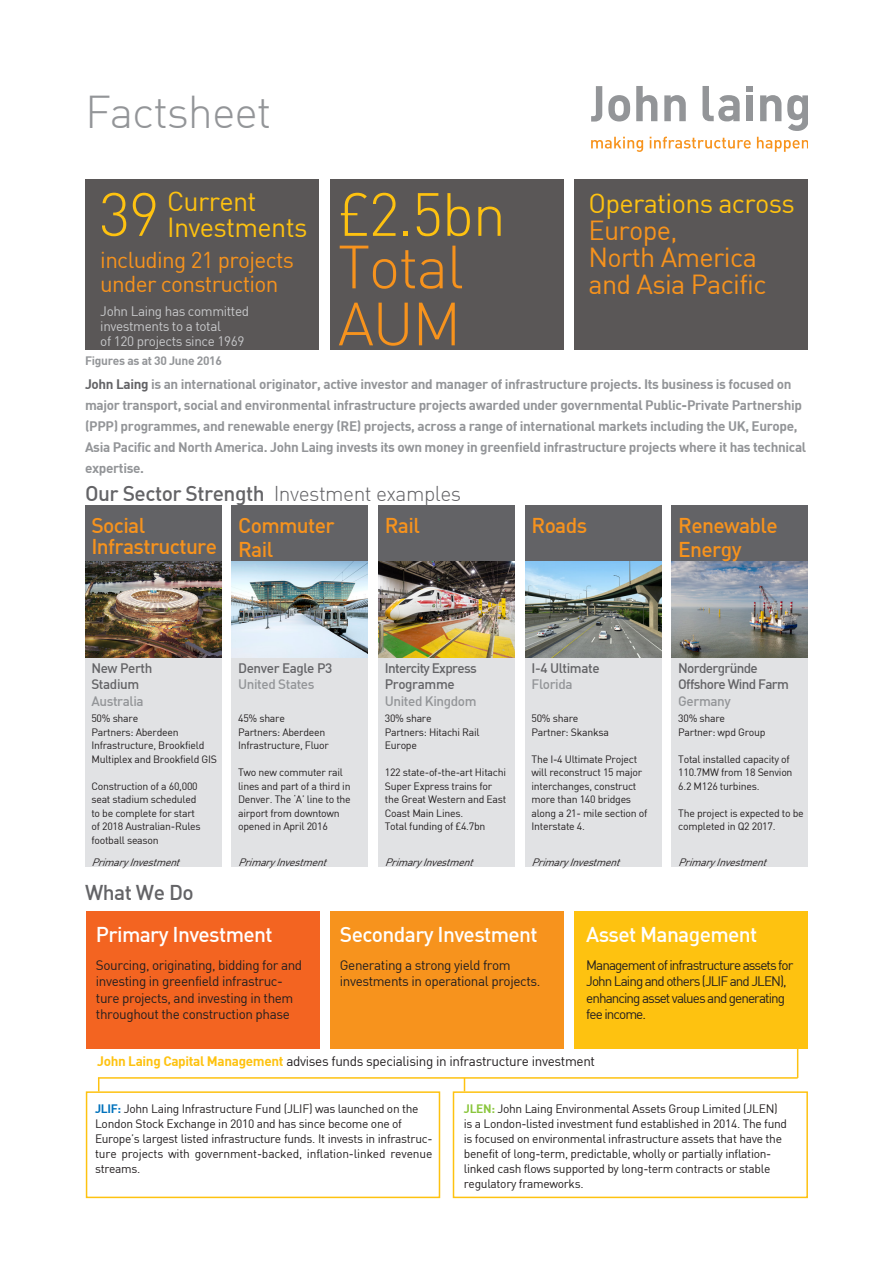
<style>
.page{position:relative;width:893px;height:1263px;background:#fff}
.page>*{position:absolute;margin:0;border:0;box-sizing:border-box;transform-origin:0 0}
.t1{font:300 60px "DIN";color:#fec210}
.t2{font:300 60px/57px "DIN";letter-spacing:-.025em;color:#f7931d}
.t3{font:300 45px "DIN";letter-spacing:-.025em;color:#939598}
.t4{font:27px "DIN";letter-spacing:-.025em;color:#fec210}
.t5{font:27px/27px "DIN";letter-spacing:-.025em;color:#f7931d}
.t6{font:22.5px/24px "DIN";letter-spacing:-.03em;color:#f7931d}
.t7{font:500 21px/24px "DIN";letter-spacing:-.03em;color:#f7931d}
.t8{font:500 21px "DIN";letter-spacing:-.03em;color:#fff}
.t9{font:300 21px "DIN";letter-spacing:-.025em;color:#636366}
.t10{font:500 21px "DIN";letter-spacing:-.025em;color:#636366}
.t11{font:700 13.5px/21px "DIN";letter-spacing:-.025em;color:#939598}
.t12{font:13.5px/16.5px "DIN";letter-spacing:-.03em;color:#231f20}
.t13{font:13.5px/16.5px "DIN";letter-spacing:-.07em;color:#231f20}
.t14{font:13.5px/15px "DIN";letter-spacing:-.03em;color:#c7c8ca}
.t15{font:500 13.5px "DIN";letter-spacing:-.03em;color:#636366}
.t16{font:500 13.5px "DIN";letter-spacing:-.03em;color:#939598}
.t17{font:500 13.5px/16.5px "DIN";letter-spacing:-.05em;color:#636366}
.t18{font:12px/15px "DIN";letter-spacing:-.025em;color:#231f20;text-align:justify}
.t19{font:700 12px "DIN";letter-spacing:-.025em;color:#939598}
.t20{font:10.5px/13.5px "DIN";letter-spacing:-.025em;color:#231f20}
.t21{font:italic 10.5px "DIN";color:#231f20}
.s1{color:#636366}
.s2{font-weight:500}
.s3{font-weight:700;color:#fec210}
.s4{font-weight:700;color:#0072bc}
.s5{font-weight:700;color:#8bc63e}
</style>
<div class="page">
<div style="left:453px;top:1091px;width:355px;height:107px;background:#fff;border:2px solid #fec210"></div>
<div style="left:86px;top:1091px;width:354px;height:107px;background:#fff;border:2px solid #fec210"></div>
<div style="left:85px;top:505px;width:136px;height:60px;background:#636366"></div>
<svg style="left:591px;top:86px;width:11px;height:36px"></svg>
<svg style="left:608px;top:95px;width:22px;height:26px"></svg>
<svg style="left:636px;top:86px;width:21px;height:35px"></svg>
<svg style="left:664px;top:95px;width:22px;height:26px"></svg>
<svg style="left:702px;top:86px;width:38px;height:35px"></svg>
<svg style="left:760px;top:95px;width:21px;height:26px"></svg>
<svg style="left:787px;top:95px;width:21px;height:36px"></svg>
<svg style="left:746px;top:86px;width:7px;height:5px"></svg>
<div style="left:746px;top:95px;width:7px;height:26px;background:#939598"></div>
<svg style="left:591px;top:137px;width:52px;height:15px"></svg>
<svg style="left:650px;top:137px;width:101px;height:12px"></svg>
<svg style="left:757px;top:137px;width:51px;height:15px"></svg>
<div style="left:85px;top:180px;width:234px;height:170px;background:#5a5757"></div>
<div style="left:574px;top:180px;width:234px;height:170px;background:#5a5757"></div>
<div style="left:330px;top:180px;width:233px;height:170px;background:#5a5757"></div>
<div style="left:85px;top:573px;width:136px;height:294px;background:#e1e2e4"></div>
<img style="left:85px;top:562px;width:136px;height:96px">
<div style="left:232px;top:505px;width:136px;height:60px;background:#636366"></div>
<div style="left:232px;top:565px;width:136px;height:302px;background:#e1e2e4"></div>
<div style="left:378px;top:505px;width:136px;height:60px;background:#636366"></div>
<div style="left:378px;top:573px;width:136px;height:294px;background:#e1e2e4"></div>
<img style="left:378px;top:562px;width:136px;height:96px">
<div style="left:525px;top:505px;width:136px;height:60px;background:#636366"></div>
<div style="left:525px;top:573px;width:136px;height:294px;background:#e1e2e4"></div>
<img style="left:525px;top:562px;width:136px;height:96px">
<div style="left:672px;top:505px;width:136px;height:60px;background:#636366"></div>
<div style="left:672px;top:573px;width:136px;height:294px;background:#e1e2e4"></div>
<img style="left:672px;top:562px;width:136px;height:96px">
<div style="left:86px;top:911px;width:234px;height:138px;background:#f36421"></div>
<div style="left:330px;top:911px;width:233px;height:138px;background:#f7931d"></div>
<div style="left:574px;top:911px;width:234px;height:138px;background:#fec210"></div>
<hr style="left:98px;top:1077px;width:700px;height:2px;background:#fec210">
<svg style="left:98px;top:1079px;width:1px;height:12px"></svg>
<svg style="left:464px;top:1079px;width:1px;height:12px"></svg>
<hr style="left:797px;top:1034px;width:1px;height:44px;background:#fec210">
<img style="left:232px;top:562px;width:136px;height:96px">
<p class="t3" style="left:85px;top:84px;width:188px">Factsheet</p>
<p class="t4" style="left:167px;top:185px;width:91px">Current</p>
<p class="t4" style="left:167px;top:210px;width:142px">Investments</p>
<p class="t1" style="left:99px;top:177px;width:62px">39</p>
<p class="t1" style="left:338px;top:177px;width:170px">£2.5bn</p>
<p class="t2" style="left:338px;top:238px;width:128px">Total<br>AUM</p>
<p class="t6" style="left:100px;top:248px;width:195px">including 21 projects under construction</p>
<p class="t14" style="left:100px;top:303px;width:150px">John Laing has committed</p>
<p class="t14" style="left:100px;top:318px;width:146px">investments to a total<br>of 120 projects since 1969</p>
<p class="t19" style="left:85px;top:353px;width:138px">Figures as at 30 June 2016</p>
<p class="t4" style="left:588px;top:186px;width:208px">Operations across</p>
<p class="t5" style="left:588px;top:216px;width:91px">Europe,</p>
<p class="t5" style="left:588px;top:243px;width:180px">North America and Asia Pacific</p>
<p class="t11" style="left:85px;top:373px;width:723px"><span class="s1">John Laing</span> is an international originator, active investor and manager of infrastructure projects. Its business is focused on major transport, social and environmental infrastructure projects awarded under governmental Public-Private Partnership (PPP) programmes, and renewable energy (RE) projects, across a range of international markets including the UK, Europe, Asia Pacific and North America. John Laing invests its own money in greenfield infrastructure projects where it has technical</p>
<p class="t11" style="left:85px;top:457px;width:61px">expertise.</p>
<p class="t9" style="left:85px;top:481px;width:378px"><span class="s2">Our Sector Strength</span> Investment examples</p>
<p class="t7" style="left:91px;top:512px;width:55px">Social</p>
<p class="t7" style="left:91px;top:533px;width:127px">Infrastructure</p>
<p class="t7" style="left:238px;top:512px;width:98px">Commuter<br>Rail</p>
<p class="t7" style="left:385px;top:512px;width:37px">Rail</p>
<p class="t7" style="left:531px;top:512px;width:57px">Roads</p>
<p class="t7" style="left:678px;top:512px;width:101px">Renewable<br>Energy</p>
<p class="t15" style="left:91px;top:659px;width:63px">New Perth</p>
<p class="t15" style="left:91px;top:676px;width:49px">Stadium</p>
<p class="t16" style="left:91px;top:692px;width:54px">Australia</p>
<p class="t20" style="left:91px;top:711px;width:48px">50% share</p>
<p class="t20" style="left:91px;top:725px;width:127px">Partners: Aberdeen<br>Infrastructure, Brookfield<br>Multiplex and Brookfield GIS</p>
<p class="t20" style="left:91px;top:779px;width:111px">Construction of a 60,000 seat stadium scheduled to be complete for start of 2018 Australian-Rules football season</p>
<p class="t21" style="left:91px;top:855px;width:94px">PrimaryInvestment</p>
<p class="t10" style="left:85px;top:879px;width:110px">What We Do</p>
<p class="t15" style="left:238px;top:659px;width:96px">Denver Eagle P3</p>
<p class="t16" style="left:238px;top:676px;width:78px">United States</p>
<p class="t20" style="left:238px;top:711px;width:48px">45% share</p>
<p class="t20" style="left:238px;top:725px;width:89px">Partners: Aberdeen</p>
<p class="t20" style="left:238px;top:738px;width:92px">Infrastructure, Fluor</p>
<p class="t20" style="left:238px;top:765px;width:114px">Two new commuter rail lines and part of a third in<br>Denver. The ‘A’ line to the airport from downtown opened in April 2016</p>
<p class="t21" style="left:238px;top:855px;width:94px">PrimaryInvestment</p>
<p class="t17" style="left:385px;top:659px;width:94px">Intercity Express</p>
<p class="t15" style="left:385px;top:676px;width:71px">Programme</p>
<p class="t16" style="left:385px;top:692px;width:93px">United Kingdom</p>
<p class="t20" style="left:385px;top:711px;width:48px">30% share</p>
<p class="t20" style="left:385px;top:725px;width:96px">Partners: Hitachi Rail<br>Europe</p>
<p class="t20" style="left:385px;top:765px;width:123px">122 state-of-the-art Hitachi<br>Super Express trains for the Great Western and East<br>Coast Main Lines.</p>
<p class="t20" style="left:385px;top:819px;width:102px">Total funding of £4.7bn</p>
<p class="t21" style="left:385px;top:855px;width:94px">PrimaryInvestment</p>
<p class="t15" style="left:531px;top:659px;width:70px">I-4 Ultimate</p>
<p class="t16" style="left:531px;top:676px;width:43px">Florida</p>
<p class="t20" style="left:531px;top:711px;width:48px">50% share</p>
<p class="t20" style="left:531px;top:725px;width:79px">Partner: Skanksa</p>
<p class="t20" style="left:531px;top:752px;width:117px">The I-4 Ultimate Project will reconstruct 15 major interchanges, construct more than 140 bridges along a 21- mile section of<br>Interstate 4.</p>
<p class="t21" style="left:531px;top:855px;width:94px">PrimaryInvestment</p>
<p class="t17" style="left:678px;top:659px;width:112px">Nordergründe<br>Offshore Wind Farm</p>
<p class="t16" style="left:678px;top:692px;width:54px">Germany</p>
<p class="t20" style="left:678px;top:711px;width:48px">30% share</p>
<p class="t20" style="left:678px;top:725px;width:89px">Partner: wpd Group</p>
<p class="t20" style="left:678px;top:752px;width:116px">Total installed capacity of<br>110.7MW from 18 Senvion<br>6.2 M126 turbines.</p>
<p class="t20" style="left:678px;top:806px;width:127px">The project is expected to be completed in Q2 2017.</p>
<p class="t21" style="left:678px;top:855px;width:94px">PrimaryInvestment</p>
<p class="t8" style="left:96px;top:921px;width:178px">Primary Investment</p>
<p class="t12" style="left:96px;top:956px;width:208px">Sourcing, originating, bidding for and investing in greenfield infrastruc&shy;ture projects, and investing in them throughout the construction phase</p>
<p class="t8" style="left:340px;top:921px;width:199px">Secondary Investment</p>
<p class="t12" style="left:340px;top:956px;width:202px">Generating a strong yield from investments in operational projects.</p>
<p class="t8" style="left:586px;top:921px;width:173px">Asset Management</p>
<p class="t13" style="left:586px;top:956px;width:209px">Management of infrastructure assets for<br>John Laing and others (JLIF and JLEN), enhancing asset values and generating fee income.</p>
<p class="t12" style="left:97px;top:1052px;width:499px"><span class="s3">John Laing Capital Management</span> advises funds specialising in infrastructure investment</p>
<p class="t18" style="left:95px;top:1101px;width:325px"><span class="s4">JLIF:</span> John Laing Infrastructure Fund (JLIF) was launched on the</p>
<p class="t18" style="left:95px;top:1116px;width:308px">London Stock Exchange in 2010 and has since become one of</p>
<p class="t18" style="left:95px;top:1131px;width:339px">Europe’s largest listed infrastructure funds. It invests in infrastruc&shy;ture projects with government-backed, inflation-linked revenue streams.</p>
<p class="t18" style="left:464px;top:1101px;width:315px"><span class="s5">JLEN:</span> John Laing Environmental Assets Group Limited (JLEN)</p>
<p class="t18" style="left:464px;top:1116px;width:325px;text-align:left">is a London-listed investment fund established in 2014. The fund is focused on environmental infrastructure assets that have the benefit of long-term, predictable, wholly or partially inflation&shy;linked cash flows supported by long-term contracts or stable regulatory frameworks.</p>
</div>
